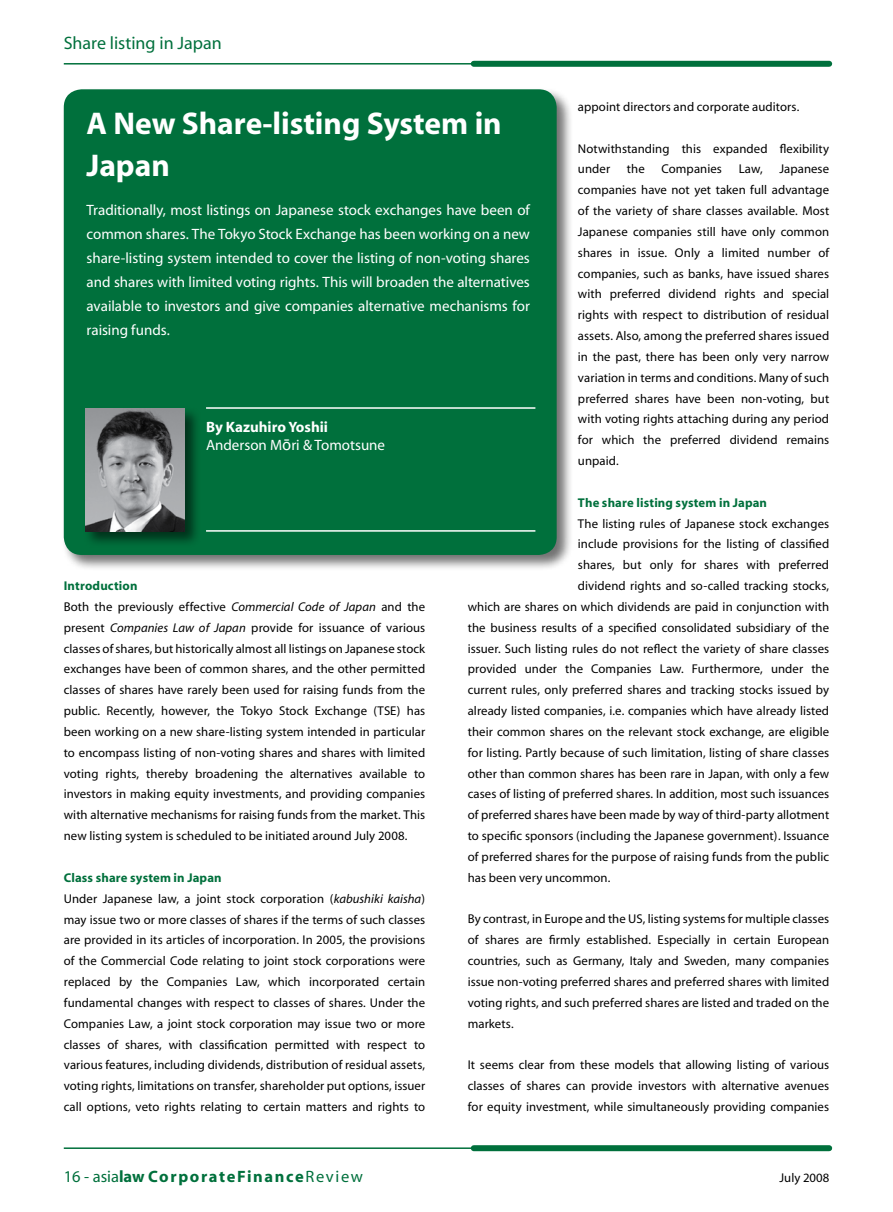
<style>
.page{position:relative;width:893px;height:1212px;background:#fff}
.page>*{position:absolute;margin:0;border:0;box-sizing:border-box;transform-origin:0 0}
.t1{font:700 31.5px/42px "Myriad";color:#fff}
.t2{font:18px "Myriad";color:#00703c}
.t3{font:700 16.5px "Myriad";letter-spacing:.1em;color:#00703c}
.t4{font:15px/24px "Myriad";color:#fff;text-align:justify}
.t5{font:12.75px/20.9px "Myriad";letter-spacing:.005em;color:#000}
.t6{font:700 12.75px "Myriad";letter-spacing:.01em;color:#00703c}
.s1{font-weight:700}
.s2{font-family:"Lucida Grande"}
.s3{font-weight:700;color:#00703c}
.s4{font-style:italic}
.s5{font-weight:400}
</style>
<div class="page">
<hr style="left:64px;top:63px;width:460px;height:2px;background:#00703c">
<hr style="left:64px;top:1147px;width:460px;height:2px;background:#00703c">
<div style="left:474px;top:61px;width:355px;height:6px;background:#00703c"></div>
<div style="left:474px;top:1145px;width:355px;height:6px;background:#00703c"></div>
<div style="left:61px;top:87px;width:519px;height:490px;background:#000;opacity:.55"></div>
<div style="left:64px;top:89px;width:493px;height:466px;background:#00703c;border-radius:18px"></div>
<hr style="left:206px;top:407px;width:329px;height:2px;background:#fff">
<hr style="left:206px;top:530px;width:329px;height:2px;background:#fff">
<div style="left:83px;top:406px;width:125px;height:148px;background:#000;opacity:.55"></div>
<img style="left:85px;top:408px;width:100px;height:123px">
<h2 class="t2" style="left:64px;top:34px;width:159px">Share listing in Japan</h2>
<p class="t5" style="left:578px;top:97px;width:223px">appoint directors and corporate auditors.</p>
<p class="t5" style="left:578px;top:138px;width:253px">Notwithstanding this expanded flexibility under</p>
<h1 class="t1" style="left:87px;top:104px;width:417px">A New Share-listing System in<br>Japan</h1>
<p class="t4" style="left:87px;top:198px;width:445px">Traditionally, most listings on Japanese stock exchanges have been of common shares. The Tokyo Stock Exchange has been working on a new share-listing system intended to cover the listing of non-voting shares and shares with limited voting rights. This will broaden the alternatives available to investors and give companies alternative mechanisms for raising funds.</p>
<p class="t5" style="left:627px;top:159px;width:19px">the</p>
<p class="t5" style="left:661px;top:159px;width:62px">Companies</p>
<p class="t5" style="left:739px;top:159px;width:26px">Law,</p>
<p class="t5" style="left:578px;top:159px;width:253px;text-align:justify;text-indent:201px">Japanese companies have not yet taken full advantage of the variety of share classes available. Most Japanese companies still have only common shares in issue. Only a limited number of companies, such as banks, have issued shares with preferred dividend rights and special rights with respect to distribution of residual assets. Also, among the preferred shares issued in the past, there has been only very narrow variation in terms and conditions. Many of such preferred shares have been non-voting, but with voting rights attaching during any period for which the preferred dividend remains unpaid.</p>
<p class="t6" style="left:578px;top:496px;width:191px">The share listing system in Japan</p>
<p class="t5" style="left:578px;top:513px;width:253px">The listing rules of Japanese stock exchanges</p>
<p class="t5" style="left:578px;top:534px;width:253px">include provisions for the listing of classified</p>
<p class="t5" style="left:578px;top:555px;width:253px">shares, but only for shares with preferred</p>
<p class="t5" style="left:578px;top:576px;width:253px">dividend rights and so-called tracking stocks,</p>
<p class="t5" style="left:468px;top:597px;width:363px">which are shares on which dividends are paid in conjunction with</p>
<p class="t5" style="left:468px;top:618px;width:363px">the business results of a specified consolidated subsidiary of the</p>
<p class="t5" style="left:468px;top:638px;width:363px">issuer. Such listing rules do not reflect the variety of share classes</p>
<p class="t5" style="left:468px;top:659px;width:363px">provided under the Companies Law. Furthermore, under the</p>
<p class="t5" style="left:468px;top:680px;width:363px">current rules, only preferred shares and tracking stocks issued by</p>
<p class="t5" style="left:468px;top:701px;width:363px">already listed companies, i.e. companies which have already listed</p>
<p class="t5" style="left:468px;top:722px;width:363px">their common shares on the relevant stock exchange, are eligible</p>
<p class="t5" style="left:468px;top:743px;width:363px">for listing. Partly because of such limitation, listing of share classes</p>
<p class="t5" style="left:468px;top:763px;width:363px">other than common shares has been rare in Japan, with only a few</p>
<p class="t5" style="left:468px;top:784px;width:363px">cases of listing of preferred shares. In addition, most such issuances</p>
<p class="t5" style="left:468px;top:805px;width:363px">of preferred shares have been made by way of third-party allotment</p>
<p class="t5" style="left:468px;top:826px;width:363px">to specific sponsors (including the Japanese government). Issuance</p>
<p class="t5" style="left:468px;top:847px;width:363px">of preferred shares for the purpose of raising funds from the public</p>
<p class="t5" style="left:468px;top:868px;width:144px">has been very uncommon.</p>
<p class="t5" style="left:468px;top:909px;width:363px;text-align:justify">By contrast, in Europe and the US, listing systems for multiple classes of shares are firmly established. Especially in certain European countries, such as Germany, Italy and Sweden, many companies issue non-voting preferred shares and preferred shares with limited voting rights, and such preferred shares are listed and traded on the markets.</p>
<p class="t5" style="left:468px;top:1055px;width:363px;text-align:justify">It seems clear from these models that allowing listing of various classes of shares can provide investors with alternative avenues for equity investment, while simultaneously providing companies</p>
<p class="t4" style="left:206px;top:419px;width:181px;line-height:18px"><span class="s1">By Kazuhiro Yoshii<br></span>Anderson M<span class="s2">ō</span>ri &amp; Tomotsune</p>
<p class="t5" style="left:64px;top:576px;width:363px"><span class="s3">Introduction<br></span>Both the previously effective <span class="s4">Commercial Code of Japan</span> and the present <span class="s4">Companies Law of Japan</span> provide for issuance of various classes of shares, but historically almost all listings on Japanese stock exchanges have been of common shares, and the other permitted classes of shares have rarely been used for raising funds from the public. Recently, however, the Tokyo Stock Exchange (TSE) has been working on a new share-listing system intended in particular to encompass listing of non-voting shares and shares with limited voting rights, thereby broadening the alternatives available to investors in making equity investments, and providing companies with alternative mechanisms for raising funds from the market. This new listing system is scheduled to be initiated around July 2008.</p>
<p class="t5" style="left:64px;top:868px;width:363px"><span class="s3">Class share system in Japan<br></span>Under Japanese law, a joint stock corporation (<span class="s4">kabushiki kaisha</span>) may issue two or more classes of shares if the terms of such classes are provided in its articles of incorporation. In 2005, the provisions of the Commercial Code relating to joint stock corporations were replaced by the Companies Law, which incorporated certain fundamental changes with respect to classes of shares. Under the Companies Law, a joint stock corporation may issue two or more classes of shares, with classification permitted with respect to various features, including dividends, distribution of residual assets, voting rights, limitations on transfer, shareholder put options, issuer call options, veto rights relating to certain matters and rights to</p>
<p class="t3" style="left:64px;top:1168px;width:301px"><span class="s5">16 - asia</span>law CorporateFinance<span class="s5">Review</span></p>
<p class="t5" style="left:780px;top:1168px;width:51px">July 2008</p>
</div>
